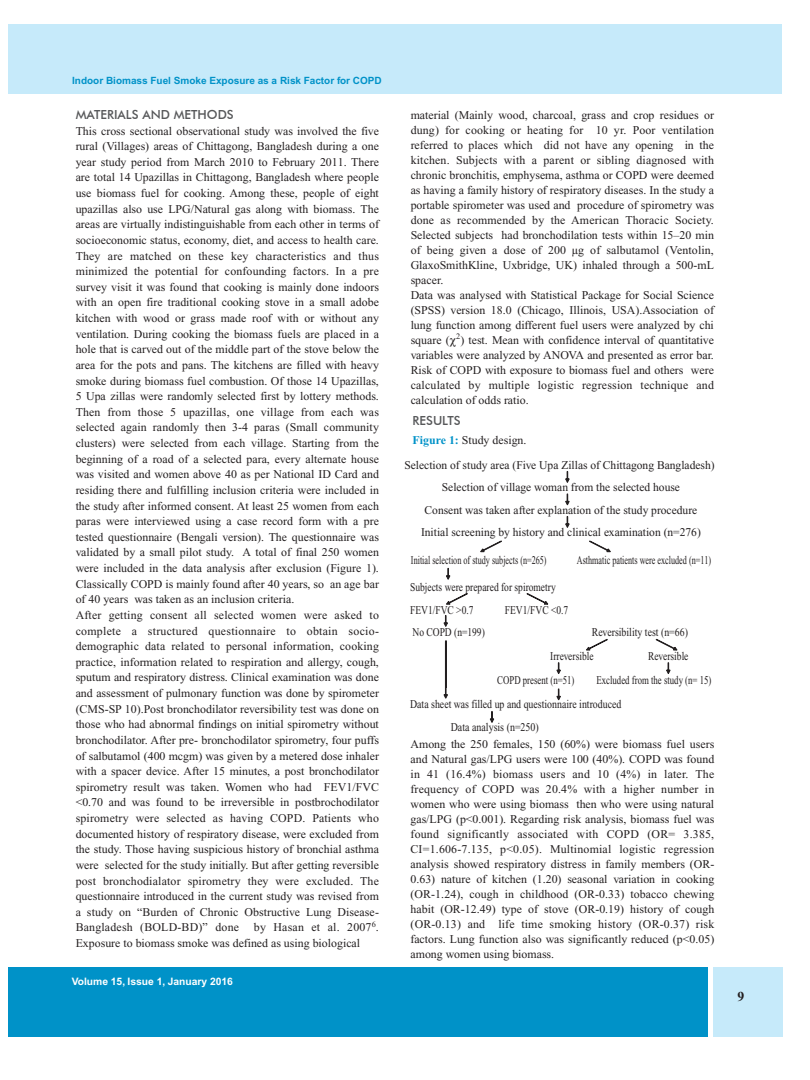
<style>
.page{position:relative;width:810px;height:1080px;background:#fff}
.page>*{position:absolute;margin:0;border:0;box-sizing:border-box;transform-origin:0 0}
.t1{font:700 13.75px "Times New Roman";color:#231f20}
.t2{font:500 12.5px "Futura BT";color:#57585a}
.t3{font:11.88px/15.6px "Times New Roman";color:#231f20}
.t4{font:11.88px/23.8px "Times New Roman";color:#231f20;scale:.83 1}
.t5{font:11.88px/22.5px "Times New Roman";color:#231f20;scale:.8 1}
.t6{font:11.88px "Times New Roman";color:#231f20;scale:.69 1}
.t7{font:11.88px "Times New Roman";color:#231f20;scale:.74 1}
.t8{font:11.88px "Times New Roman";color:#231f20;scale:.84 1}
.t9{font:700 10.25px "Helvetica";color:#fff}
.t10{font:700 10px "Helvetica";color:#0092c8}
.s1{font-weight:700;color:#0092c8}
</style>
<div class="page">
<div style="left:8px;top:24px;width:774px;height:69px;background:#c6eafa"></div>
<div style="left:8px;top:968px;width:699px;height:69px;background:#0092c8"></div>
<div style="left:713px;top:968px;width:69px;height:69px;background:#c6eafa"></div>
<svg style="left:566px;top:471px;width:3px;height:12px"></svg>
<svg style="left:566px;top:494px;width:3px;height:11px"></svg>
<svg style="left:444px;top:615px;width:4px;height:12px"></svg>
<svg style="left:444px;top:640px;width:4px;height:58px"></svg>
<svg style="left:566px;top:516px;width:3px;height:12px"></svg>
<svg style="left:557px;top:663px;width:4px;height:11px"></svg>
<svg style="left:557px;top:689px;width:4px;height:11px"></svg>
<svg style="left:490px;top:711px;width:4px;height:12px"></svg>
<svg style="left:666px;top:663px;width:4px;height:11px"></svg>
<svg style="left:446px;top:568px;width:4px;height:11px"></svg>
<svg style="left:527px;top:593px;width:21px;height:11px"></svg>
<svg style="left:446px;top:593px;width:21px;height:11px"></svg>
<svg style="left:656px;top:639px;width:21px;height:11px"></svg>
<svg style="left:586px;top:639px;width:21px;height:11px"></svg>
<svg style="left:590px;top:541px;width:21px;height:11px"></svg>
<svg style="left:481px;top:541px;width:21px;height:11px"></svg>
<p class="t10" style="left:72px;top:75px;width:311px">Indoor Biomass Fuel Smoke Exposure as a Risk Factor for COPD</p>
<p class="t2" style="left:76px;top:107px;width:160px">MATERIALS AND METHODS</p>
<p class="t3" style="left:76px;top:123px;width:305px">This cross sectional observational study was involved the five rural (Villages) areas of Chittagong, Bangladesh during a one year study period from March 2010 to February 2011. There are total 14 Upazillas in Chittagong, Bangladesh where people use biomass fuel for cooking. Among these, people of eight upazillas also use LPG/Natural gas along with biomass. The areas are virtually indistinguishable from each other in terms of socioeconomic status, economy, diet, and access to health care.<br>They are matched on these key characteristics and thus minimized the potential for confounding factors. In a pre survey visit it was found that cooking is mainly done indoors with an open fire traditional cooking stove in a small adobe kitchen with wood or grass made roof with or without any ventilation. During cooking the biomass fuels are placed in a hole that is carved out of the middle part of the stove below the area for the pots and pans. The kitchens are filled with heavy smoke during biomass fuel combustion. Of those 14 Upazillas, 5 Upa zillas were randomly selected first by lottery methods.<br>Then from those 5 upazillas, one village from each was selected again randomly then 3-4 paras (Small community clusters) were selected from each village. Starting from the beginning of a road of a selected para, every alternate house was visited and women above 40 as per National ID Card and residing there and fulfilling inclusion criteria were included in the study after informed consent. At least 25 women from each paras were interviewed using a case record form with a pre tested questionnaire (Bengali version). The questionnaire was validated by a small pilot study. A total of final 250 women were included in the data analysis after exclusion (Figure 1).<br>Classically COPD is mainly found after 40 years, so an age bar of 40 years was taken as an inclusion criteria.<br>After getting consent all selected women were asked to complete a structured questionnaire to obtain socio&shy;demographic data related to personal information, cooking practice, information related to respiration and allergy, cough, sputum and respiratory distress. Clinical examination was done and assessment of pulmonary function was done by spirometer (CMS-SP 10).Post bronchodilator reversibility test was done on those who had abnormal findings on initial spirometry without bronchodilator. After pre- bronchodilator spirometry, four puffs of salbutamol (400 mcgm) was given by a metered dose inhaler with a spacer device. After 15 minutes, a post bronchodilator spirometry result was taken. Women who had FEV1/FVC &lt;0.70 and was found to be irreversible in postbrochodilator spirometry were selected as having COPD. Patients who documented history of respiratory disease, were excluded from the study. Those having suspicious history of bronchial asthma were selected for the study initially. But after getting reversible post bronchodialator spirometry they were excluded. The questionnaire introduced in the current study was revised from a study on “Burden of Chronic Obstructive Lung Disease-Bangladesh (BOLD-BD)” done</p>
<p class="t3" style="left:76px;top:920px;width:305px;text-indent:178px">by Hasan et al. 2007<sup>6</sup>.<br>Exposure to biomass smoke was defined as using biological</p>
<p class="t9" style="left:72px;top:975px;width:163px">Volume 15, Issue 1, January 2016</p>
<p class="t3" style="left:411px;top:107px;width:305px;line-height:15px">material (Mainly wood, charcoal, grass and crop residues or dung) for cooking or heating for 10 yr. Poor ventilation referred to places which did not have any opening in the kitchen. Subjects with a parent or sibling diagnosed with chronic bronchitis, emphysema, asthma or COPD were deemed as having a family history of respiratory diseases. In the study a portable spirometer was used and procedure of spirometry was done as recommended by the American Thoracic Society.<br>Selected subjects had bronchodilation tests within 15–20 min of being given a dose of 200 µg of salbutamol (Ventolin, GlaxoSmithKline, Uxbridge, UK) inhaled through a 500-mL spacer.<br>Data was analysed with Statistical Package for Social Science (SPSS) version 18.0 (Chicago, Illinois, USA).Association of lung function among different fuel users were analyzed by chi square ( <sup>2</sup>) test. Mean with confidence interval of quantitative variables were analyzed by ANOVA and presented as error bar.<br>Risk of COPD with exposure to biomass fuel and others were calculated by multiple logistic regression technique and calculation of odds ratio.</p>
<p class="t2" style="left:412px;top:413px;width:50px">RESULTS</p>
<p class="t3" style="left:404px;top:428px;width:312px;line-height:24.6px;text-indent:8px"><span class="s1">Figure 1:</span> Study design.<br>Selection of study area (Five Upa Zillas of Chittagong Bangladesh)</p>
<p class="t3" style="left:421px;top:476px;width:281px;line-height:22.5px;text-align:center">Selection of village woman from the selected house<br>Consent was taken after explanation of the study procedure<br>Initial screening by history and clinical examination (n=276)</p>
<p class="t6" style="left:411px;top:553px;width:198px">Initial selection of study subjects (n=265)</p>
<p class="t6" style="left:577px;top:553px;width:196px">Asthmatic patients were excluded (n=11)</p>
<p class="t5" style="left:410px;top:576px;width:184px">Subjects were prepared for spirometry<br>FEV1/FVC &gt;0.7</p>
<p class="t5" style="left:505px;top:599px;width:81px">FEV1/FVC &lt;0.7</p>
<p class="t5" style="left:413px;top:621px;width:92px">No COPD (n=199)</p>
<p class="t4" style="left:550px;top:621px;width:167px;text-indent:42px">Reversibility test (n=66)<br>Irreversible</p>
<p class="t5" style="left:648px;top:645px;width:52px">Reversible</p>
<p class="t7" style="left:497px;top:673px;width:106px">COPD present (n=51)</p>
<p class="t7" style="left:596px;top:673px;width:157px">Excluded from the study (n= 15)</p>
<p class="t4" style="left:410px;top:692px;width:256px">Data sheet was filled up and questionnaire introduced</p>
<p class="t8" style="left:451px;top:721px;width:106px">Data analysis (n=250)</p>
<p class="t3" style="left:411px;top:737px;width:305px;line-height:15px;text-align:justify">Among the 250 females, 150 (60%) were biomass fuel users and Natural gas/LPG users were 100 (40%). COPD was found in 41 (16.4%) biomass users and 10 (4%) in later. The frequency of COPD was 20.4% with a higher number in women who were using biomass then who were using natural gas/LPG (p&lt;0.001). Regarding risk analysis, biomass fuel was found significantly associated with COPD (OR= 3.385, CI=1.606-7.135, p&lt;0.05). Multinomial logistic regression analysis showed respiratory distress in family members (OR-0.63) nature of kitchen (1.20) seasonal variation in cooking (OR-1.24), cough in childhood (OR-0.33) tobacco chewing habit (OR-12.49) type of stove (OR-0.19) history of cough (OR-0.13) and life time smoking history (OR-0.37) risk factors. Lung function also was significantly reduced (p&lt;0.05) among women using biomass.</p>
<p class="t1" style="left:738px;top:989px;width:8px">9</p>
</div>
